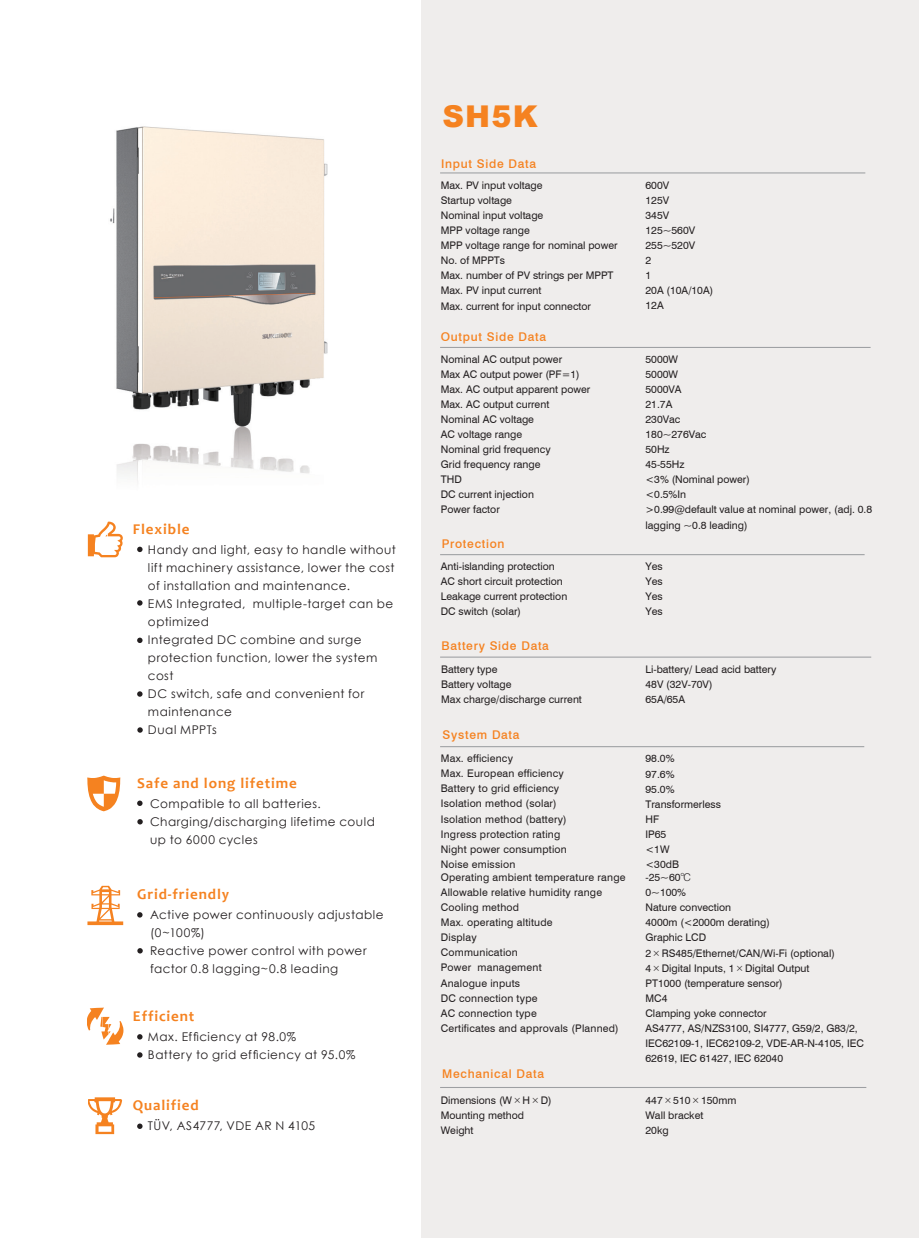
<style>
.page{position:relative;width:919px;height:1238px;background:#fff}
.page>*{position:absolute;margin:0;border:0;box-sizing:border-box;transform-origin:0 0}
.t1{font:900 30px "Arial";color:#f58220}
.t2{font:700 15px "Candara";letter-spacing:.06em;color:#f58220}
.t3{font:12px/18px "Century Gothic";letter-spacing:.04em;color:#231f20}
.t4{font:500 12px "Swiss 721 BT";letter-spacing:.06em;color:#f58220}
.t5{font:10.5px/15px "Swiss 721 Cyrillic BT";color:#231f20}
.t6{font:10.5px/15px "Swiss 721 Cyrillic BT";letter-spacing:.02em;color:#231f20}
.s1{font-family:"FZZDXJW GB1 0"}
</style>
<div class="page">
<div style="left:421px;top:0;width:497px;height:1237px;background:#efedec"></div>
<hr style="left:918px;top:0;width:1px;height:1237px;background:#efedec">
<img style="left:107px;top:126px;width:221px;height:432px">
<svg style="left:137px;top:546px;width:5px;height:6px"></svg>
<svg style="left:137px;top:1034px;width:5px;height:5px"></svg>
<svg style="left:137px;top:1052px;width:5px;height:5px"></svg>
<svg style="left:137px;top:1123px;width:5px;height:5px"></svg>
<svg style="left:137px;top:727px;width:6px;height:5px"></svg>
<svg style="left:137px;top:637px;width:5px;height:6px"></svg>
<svg style="left:137px;top:600px;width:5px;height:5px"></svg>
<svg style="left:137px;top:691px;width:5px;height:5px"></svg>
<svg style="left:137px;top:800px;width:5px;height:6px"></svg>
<svg style="left:137px;top:912px;width:5px;height:5px"></svg>
<svg style="left:137px;top:948px;width:6px;height:5px"></svg>
<svg style="left:137px;top:819px;width:6px;height:5px"></svg>
<svg style="left:88px;top:1097px;width:34px;height:36px"></svg>
<svg style="left:88px;top:521px;width:35px;height:36px"></svg>
<svg style="left:87px;top:1007px;width:36px;height:37px"></svg>
<svg style="left:87px;top:775px;width:33px;height:36px"></svg>
<svg style="left:87px;top:885px;width:36px;height:40px"></svg>
<hr style="left:440px;top:172px;width:425px;height:1px;background:#9d9fa2">
<hr style="left:440px;top:347px;width:430px;height:1px;background:#9d9fa2">
<hr style="left:440px;top:554px;width:424px;height:1px;background:#9d9fa2">
<hr style="left:440px;top:656px;width:431px;height:1px;background:#9d9fa2">
<hr style="left:440px;top:1086px;width:426px;height:1px;background:#9d9fa2">
<hr style="left:440px;top:746px;width:424px;height:1px;background:#9d9fa2">
<h2 class="t2" style="left:133px;top:519px;width:58px">Flexible</h2>
<p class="t3" style="left:148px;top:540px;width:249px">Handy and light, easy to handle without lift machinery assistance, lower the cost of installation and maintenance.<br>EMS Integrated, multiple-target can be optimized<br>Integrated DC combine and surge protection function, lower the system cost<br>DC switch, safe and convenient for maintenance<br>Dual MPPTs</p>
<h2 class="t2" style="left:137px;top:773px;width:161px">Safe and long lifetime</h2>
<p class="t3" style="left:150px;top:794px;width:226px">Compatible to all batteries.<br>Charging/discharging lifetime could up to 6000 cycles</p>
<h2 class="t2" style="left:137px;top:884px;width:93px">Grid-friendly</h2>
<p class="t3" style="left:150px;top:905px;width:235px">Active power continuously adjustable (0~100%)<br>Reactive power control with power factor 0.8 lagging~0.8 leading</p>
<h2 class="t2" style="left:133px;top:1006px;width:63px">Efficient</h2>
<p class="t3" style="left:148px;top:1026px;width:209px">Max. Efficiency at 98.0%<br>Battery to grid efficiency at 95.0%</p>
<h2 class="t2" style="left:133px;top:1095px;width:67px">Qualified</h2>
<p class="t3" style="left:148px;top:1116px;width:169px">TÜV, AS4777, VDE AR N 4105</p>
<h1 class="t1" style="left:442px;top:95px;width:97px">SH5K</h1>
<p class="t4" style="left:441px;top:156px;width:96px">Input Side Data</p>
<p class="t5" style="left:441px;top:177px;width:178px">Max. PV input voltage<br>Startup voltage<br>Nominal input voltage<br>MPP voltage range<br>MPP voltage range for nominal power<br>No. of MPPTs<br>Max. number of PV strings per MPPT<br>Max. PV input current<br>Max. current for input connector</p>
<p class="t5" style="left:645px;top:177px;width:69px">600V<br>125V<br>345V<br>125~560V<br>255~520V<br>2<br>1<br>20A (10A/10A)<br>12A</p>
<p class="t4" style="left:441px;top:330px;width:107px">Output Side Data</p>
<p class="t5" style="left:441px;top:352px;width:151px">Nominal AC output power<br>Max AC output power (PF=1)<br>Max. AC output apparent power<br>Max. AC output current<br>Nominal AC voltage<br>AC voltage range<br>Nominal grid frequency<br>Grid frequency range<br>THD<br>DC current injection<br>Power factor</p>
<p class="t5" style="left:645px;top:352px;width:228px">5000W<br>5000W<br>5000VA<br>21.7A<br>230Vac<br>180~276Vac<br>50Hz<br>45-55Hz<br>&lt;3% (Nominal power)<br>&lt;0.5%In<br>&gt;0.99@default value at nominal power, (adj. 0.8 lagging ~0.8 leading)</p>
<p class="t4" style="left:441px;top:537px;width:64px">Protection</p>
<p class="t5" style="left:441px;top:559px;width:128px">Anti-islanding protection<br>AC short circuit protection<br>Leakage current protection<br>DC switch (solar)</p>
<p class="t5" style="left:645px;top:559px;width:19px;text-align:justify">Yes Yes Yes Yes</p>
<p class="t4" style="left:441px;top:638px;width:109px">Battery Side Data</p>
<p class="t5" style="left:441px;top:661px;width:142px">Battery type<br>Battery voltage<br>Max charge/discharge current</p>
<p class="t5" style="left:645px;top:661px;width:132px">Li-battery/ Lead acid battery<br>48V (32V-70V)<br>65A/65A</p>
<p class="t4" style="left:442px;top:727px;width:78px">System Data</p>
<p class="t6" style="left:441px;top:751px;width:128px">Max. efficiency<br>Max. European efficiency<br>Battery to grid efficiency<br>Isolation method (solar)<br>Isolation method (battery)<br>Ingress protection rating<br>Night power consumption<br>Noise emission</p>
<p class="t5" style="left:645px;top:751px;width:77px">98.0%<br>97.6%<br>95.0%<br>Transformerless<br>HF<br>IP65<br>&lt;1W<br>&lt;30dB</p>
<p class="t6" style="left:441px;top:870px;width:186px">Operating ambient temperature range<br>Allowable relative humidity range<br>Cooling method<br>Max. operating altitude<br>Display<br>Communication<br>Power management<br>Analogue inputs<br>DC connection type<br>AC connection type<br>Certificates and approvals (Planned)</p>
<p class="t5" style="left:645px;top:870px;width:220px">-25~60<span class="s1">℃<br></span>0~100%<br>Nature convection<br>4000m (&lt;2000m derating)<br>Graphic LCD<br>2<span class="s1">×</span>RS485/Ethernet/CAN/Wi-Fi (optional)<br>4<span class="s1">×</span>Digital Inputs, 1<span class="s1">×</span>Digital Output<br>PT1000 (temperature sensor)<br>MC4<br>Clamping yoke connector<br>AS4777, AS/NZS3100, SI4777, G59/2, G83/2,<br>IEC62109-1, IEC62109-2, VDE-AR-N-4105, IEC<br>62619, IEC 61427, IEC 62040</p>
<p class="t4" style="left:442px;top:1065px;width:103px">Mechanical Data</p>
<p class="t5" style="left:441px;top:1092px;width:112px">Dimensions (W<span class="s1">×</span>H<span class="s1">×</span>D)<br>Mounting method<br>Weight</p>
<p class="t5" style="left:645px;top:1092px;width:92px">447<span class="s1">×</span>510<span class="s1">×</span>150mm<br>Wall bracket<br>20kg</p>
</div>
